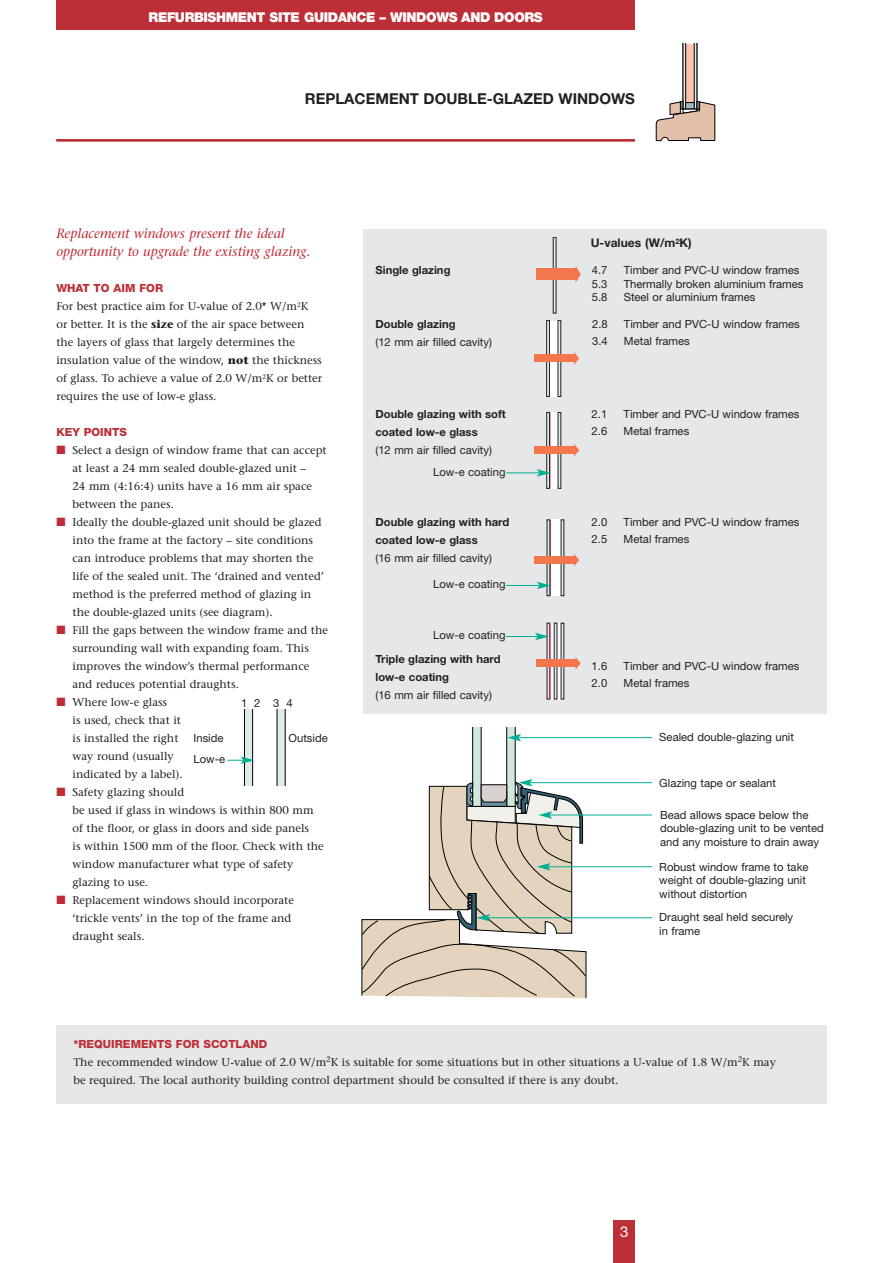
<style>
.page{position:relative;width:893px;height:1263px;background:#fff}
.page>*{position:absolute;margin:0;border:0;box-sizing:border-box;transform-origin:0 0}
.t1{font:700 15px "Helvetica Neue";color:#231f1f}
.t2{font:15px "Helvetica Neue";color:#fff}
.t3{font:italic 13.5px/18px "Stone Serif";color:#be2e37}
.t4{font:900 13.5px "Helvetica Neue";letter-spacing:-.025em;color:#fff}
.t5{font:700 12px "Helvetica Neue";color:#231f1f}
.t6{font:11.25px/18px "Stone Serif";color:#231f1f}
.t7{font:11.25px/13.5px "Helvetica Neue";color:#231f1f}
.t8{font:700 11.25px/18px "Helvetica Neue";color:#231f1f}
.t9{font:800 11.25px "Helvetica Neue";color:#be2e37}
.s1{font-weight:700}
.s2{color:#be2e37}
</style>
<div class="page">
<div style="left:613px;top:1220px;width:22px;height:43px;background:#be2e37"></div>
<div style="left:56px;top:0;width:579px;height:30px;background:#be2e37"></div>
<hr style="left:56px;top:139px;width:579px;height:2px;background:#be2e37">
<div style="left:56px;top:1025px;width:770px;height:79px;background:#e6e7e8"></div>
<svg style="left:655px;top:44px;width:60px;height:98px"></svg>
<div style="left:363px;top:230px;width:463px;height:484px;background:#e6e7e8"></div>
<div style="left:549px;top:321px;width:9px;height:76px;background:#fff"></div>
<div style="left:549px;top:412px;width:9px;height:76px;background:#fff"></div>
<hr style="left:549px;top:412px;width:1px;height:76px;background:#ee125b">
<div style="left:546px;top:320px;width:3px;height:77px;border:1px solid #231f1f"></div>
<div style="left:553px;top:237px;width:3px;height:76px;border:1px solid #231f1f"></div>
<div style="left:536px;top:268px;width:39px;height:12px;background:#f3764c"></div>
<svg style="left:575px;top:266px;width:5px;height:17px"></svg>
<div style="left:534px;top:354px;width:40px;height:8px;background:#f3764c"></div>
<svg style="left:574px;top:352px;width:5px;height:13px"></svg>
<div style="left:546px;top:412px;width:3px;height:76px;border:1px solid #231f1f"></div>
<div style="left:535px;top:446px;width:39px;height:8px;background:#f3764c"></div>
<svg style="left:574px;top:444px;width:5px;height:13px"></svg>
<div style="left:550px;top:520px;width:10px;height:76px;background:#fff"></div>
<hr style="left:550px;top:520px;width:1px;height:76px;background:#ee125b">
<div style="left:535px;top:556px;width:39px;height:8px;background:#f3764c"></div>
<svg style="left:574px;top:554px;width:5px;height:12px"></svg>
<svg style="left:550px;top:623px;width:10px;height:76px"></svg>
<hr style="left:549px;top:623px;width:1px;height:76px;background:#ee125b">
<div style="left:536px;top:660px;width:39px;height:7px;background:#f3764c"></div>
<svg style="left:575px;top:657px;width:5px;height:13px"></svg>
<hr style="left:506px;top:473px;width:33px;height:1px;background:#00af93">
<svg style="left:537px;top:469px;width:13px;height:8px"></svg>
<hr style="left:506px;top:585px;width:33px;height:1px;background:#00af93">
<svg style="left:537px;top:582px;width:13px;height:7px"></svg>
<hr style="left:506px;top:636px;width:31px;height:1px;background:#00af93">
<svg style="left:535px;top:633px;width:14px;height:7px"></svg>
<hr style="left:518px;top:737px;width:134px;height:1px;background:#00af93">
<hr style="left:487px;top:917px;width:165px;height:1px;background:#00af93">
<hr style="left:530px;top:782px;width:122px;height:1px;background:#00af93">
<hr style="left:549px;top:815px;width:103px;height:1px;background:#00af93">
<hr style="left:548px;top:866px;width:104px;height:1px;background:#00af93">
<svg style="left:361px;top:727px;width:225px;height:272px"></svg>
<svg style="left:277px;top:710px;width:8px;height:76px"></svg>
<svg style="left:227px;top:710px;width:27px;height:76px"></svg>
<p class="t4" style="left:149px;top:12px;width:396px">REFURBISHMENT SITE GUIDANCE – WINDOWS AND DOORS</p>
<h1 class="t1" style="left:305px;top:94px;width:331px">REPLACEMENT DOUBLE-GLAZED WINDOWS</h1>
<p class="t3" style="left:56px;top:226px;width:255px">Replacement windows present the ideal opportunity to upgrade the existing glazing.</p>
<p class="t9" style="left:56px;top:284px;width:108px">WHAT TO AIM FOR</p>
<p class="t6" style="left:56px;top:298px;width:267px">For best practice aim for U-value of 2.0* W/m<sup>2</sup>K or better. It is the <span class="s1">size</span> of the air space between the layers of glass that largely determines the insulation value of the window, <span class="s1">not</span> the thickness of glass. To achieve a value of 2.0 W/m<sup>2</sup>K or better requires the use of low-e glass.</p>
<p class="t9" style="left:56px;top:428px;width:72px">KEY POINTS</p>
<p class="t6" style="left:72px;top:442px;width:256px;text-indent:-16px"><span class="s2">■</span> Select a design of window frame that can accept at least a 24 mm sealed double-glazed unit –<br>24 mm (4:16:4) units have a 16 mm air space between the panes.</p>
<p class="t6" style="left:72px;top:514px;width:253px;text-indent:-16px"><span class="s2">■</span> Ideally the double-glazed unit should be glazed into the frame at the factory – site conditions can introduce problems that may shorten the life of the sealed unit. The ‘drained and vented’ method is the preferred method of glazing in the double-glazed units (see diagram).</p>
<p class="t6" style="left:72px;top:622px;width:257px;text-indent:-16px"><span class="s2">■</span> Fill the gaps between the window frame and the surrounding wall with expanding foam. This improves the window’s thermal performance and reduces potential draughts.</p>
<p class="t6" style="left:72px;top:694px;width:112px;text-indent:-16px"><span class="s2">■</span> Where low-e glass<br>is used, check that it is installed the right way round (usually indicated by a label).</p>
<p class="t6" style="left:72px;top:784px;width:253px;text-indent:-16px"><span class="s2">■</span> Safety glazing should<br>be used if glass in windows is within 800 mm of the floor, or glass in doors and side panels<br>is within 1500 mm of the floor. Check with the window manufacturer what type of safety glazing to use.</p>
<p class="t6" style="left:72px;top:892px;width:223px;text-indent:-16px"><span class="s2">■</span> Replacement windows should incorporate ‘trickle vents’ in the top of the frame and draught seals.</p>
<p class="t7" style="left:241px;top:697px;width:53px">1 2 3 4</p>
<p class="t7" style="left:193px;top:732px;width:31px">Inside</p>
<p class="t7" style="left:288px;top:732px;width:41px">Outside</p>
<p class="t7" style="left:193px;top:754px;width:33px">Low-e</p>
<p class="t8" style="left:375px;top:262px;width:77px">Single glazing</p>
<p class="t8" style="left:375px;top:316px;width:82px">Double glazing</p>
<p class="t7" style="left:375px;top:336px;width:118px">(12 mm air filled cavity)</p>
<p class="t8" style="left:375px;top:406px;width:132px">Double glazing with soft coated low-e glass</p>
<p class="t7" style="left:433px;top:440px;width:74px;line-height:21.6px;text-indent:-58px">(12 mm air filled cavity)<br>Low-e coating</p>
<p class="t8" style="left:375px;top:514px;width:135px">Double glazing with hard coated low-e glass</p>
<p class="t7" style="left:375px;top:552px;width:118px">(16 mm air filled cavity)</p>
<p class="t7" style="left:433px;top:579px;width:74px">Low-e coating</p>
<p class="t7" style="left:433px;top:630px;width:74px">Low-e coating</p>
<p class="t8" style="left:375px;top:651px;width:127px">Triple glazing with hard low-e coating</p>
<p class="t7" style="left:375px;top:689px;width:118px">(16 mm air filled cavity)</p>
<p class="t5" style="left:590px;top:239px;width:103px">U-values (W/m<sup>2</sup>K)</p>
<p class="t7" style="left:591px;top:265px;width:17px">4.7</p>
<p class="t7" style="left:623px;top:265px;width:177px">Timber and PVC-U window frames</p>
<p class="t7" style="left:591px;top:278px;width:17px">5.3</p>
<p class="t7" style="left:623px;top:278px;width:181px">Thermally broken aluminium frames</p>
<p class="t7" style="left:591px;top:292px;width:17px">5.8</p>
<p class="t7" style="left:623px;top:292px;width:133px">Steel or aluminium frames</p>
<p class="t7" style="left:592px;top:318px;width:17px">2.8</p>
<p class="t7" style="left:624px;top:318px;width:177px">Timber and PVC-U window frames</p>
<p class="t7" style="left:592px;top:335px;width:17px">3.4</p>
<p class="t7" style="left:624px;top:335px;width:67px">Metal frames</p>
<p class="t7" style="left:591px;top:409px;width:17px">2.1</p>
<p class="t7" style="left:623px;top:409px;width:177px">Timber and PVC-U window frames</p>
<p class="t7" style="left:591px;top:426px;width:17px">2.6</p>
<p class="t7" style="left:623px;top:426px;width:67px">Metal frames</p>
<p class="t7" style="left:591px;top:516px;width:17px">2.0</p>
<p class="t7" style="left:623px;top:516px;width:177px">Timber and PVC-U window frames</p>
<p class="t7" style="left:591px;top:533px;width:17px">2.5</p>
<p class="t7" style="left:623px;top:533px;width:67px">Metal frames</p>
<p class="t7" style="left:591px;top:661px;width:17px">1.6</p>
<p class="t7" style="left:623px;top:661px;width:177px">Timber and PVC-U window frames</p>
<p class="t7" style="left:591px;top:678px;width:17px">2.0</p>
<p class="t7" style="left:623px;top:678px;width:67px">Metal frames</p>
<p class="t7" style="left:659px;top:731px;width:136px">Sealed double-glazing unit</p>
<p class="t7" style="left:659px;top:778px;width:118px">Glazing tape or sealant</p>
<p class="t7" style="left:660px;top:809px;width:165px">Bead allows space below the double-glazing unit to be vented and any moisture to drain away</p>
<p class="t7" style="left:659px;top:861px;width:151px">Robust window frame to take weight of double-glazing unit without distortion</p>
<p class="t7" style="left:659px;top:912px;width:135px">Draught seal held securely in frame</p>
<p class="t9" style="left:73px;top:1040px;width:195px">*REQUIREMENTS FOR SCOTLAND</p>
<p class="t6" style="left:73px;top:1054px;width:704px">The recommended window U-value of 2.0 W/m<sup>2</sup>K is suitable for some situations but in other situations a U-value of 1.8 W/m<sup>2</sup>K may be required. The local authority building control department should be consulted if there is any doubt.</p>
<h1 class="t2" style="left:620px;top:1226px;width:10px">3</h1>
</div>
